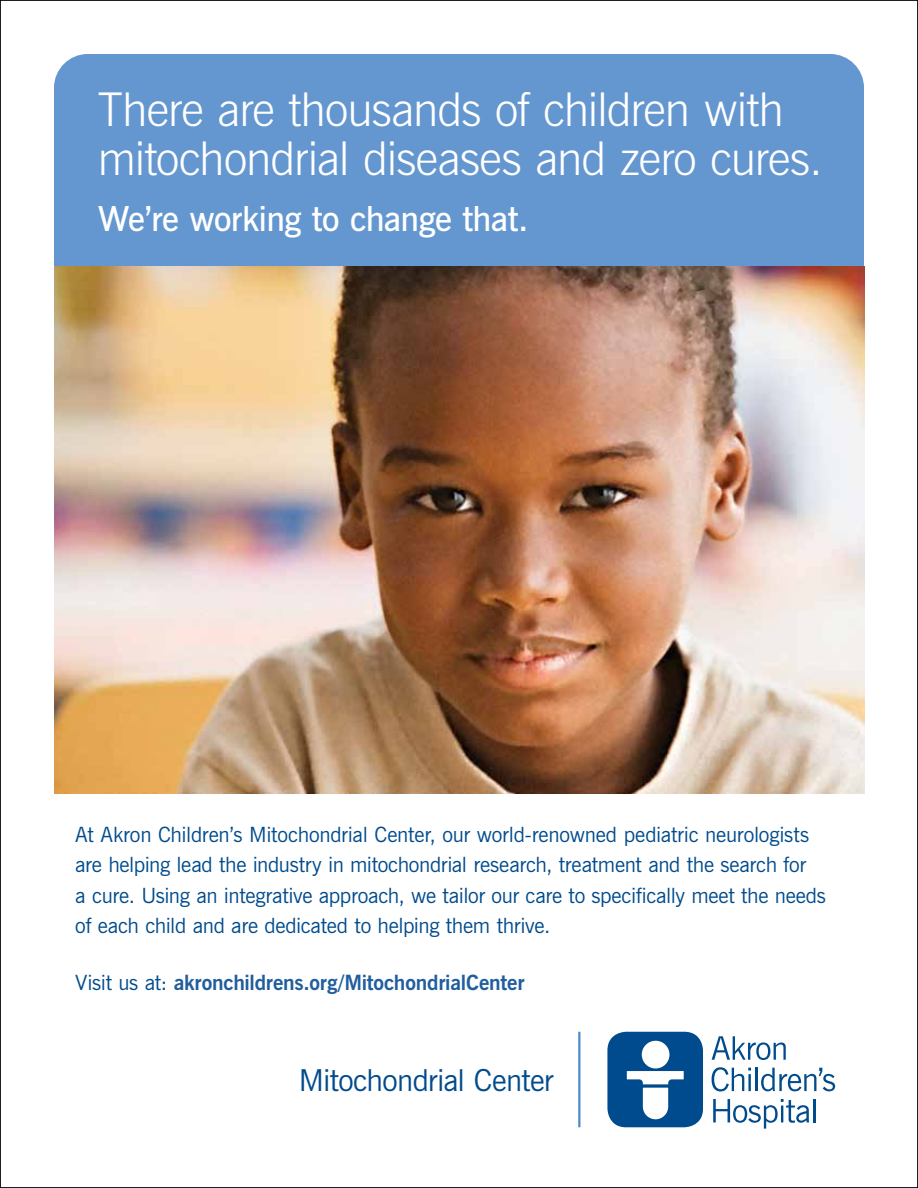
<style>
.page{position:relative;width:918px;height:1188px;background:#fff}
.page>*{position:absolute;margin:0;border:0;box-sizing:border-box;transform-origin:0 0}
.t1{font:300 46.5px/49.5px "News Gothic BT";letter-spacing:-.02em;color:#fff}
.t2{font:600 34.5px "News Gothic BT";letter-spacing:-.02em;color:#fff}
.t3{font:30.15px "News Gothic BT";letter-spacing:-.025em;color:#004b8d}
.t4{font:21px/30px "News Gothic BT";letter-spacing:-.015em;color:#004b8d}
.t5{font:700 21px "News Gothic BT";letter-spacing:-.01em;color:#215e9e}
.s1{font-weight:400;color:#004b8d}
</style>
<div class="page">
<div style="left:54px;top:54px;width:810px;height:213px;background:#6497d0"></div>
<img style="left:54px;top:267px;width:810px;height:526px">
<div style="left:607px;top:1032px;width:96px;height:95px;background:#004b8d;border-radius:19px"></div>
<div style="left:642px;top:1041px;width:27px;height:27px;background:#fff;border-radius:50%"></div>
<svg style="left:627px;top:1071px;width:57px;height:48px"></svg>
<svg style="left:712px;top:1036px;width:74px;height:24px"></svg>
<svg style="left:712px;top:1067px;width:39px;height:24px"></svg>
<hr style="left:755px;top:1068px;width:3px;height:23px;background:#004b8d">
<svg style="left:761px;top:1068px;width:74px;height:23px"></svg>
<svg style="left:713px;top:1099px;width:96px;height:30px"></svg>
<hr style="left:813px;top:1099px;width:2px;height:23px;background:#004b8d">
<hr style="left:578px;top:1032px;width:2px;height:95px;background:#468ac9">
<h1 class="t1" style="left:98px;top:84px;width:727px">There are thousands of children with mitochondrial diseases and zero cures.</h1>
<h2 class="t2" style="left:98px;top:197px;width:432px">We’re working to change that.</h2>
<p class="t4" style="left:75px;top:820px;width:752px">At Akron Children’s Mitochondrial Center, our world-renowned pediatric neurologists are helping lead the industry in mitochondrial research, treatment and the search for<br>a cure. Using an integrative approach, we tailor our care to specifically meet the needs of each child and are dedicated to helping them thrive.</p>
<p class="t5" style="left:75px;top:969px;width:451px"><span class="s1">Visit us at:</span> akronchildrens.org/MitochondrialCenter</p>
<h3 class="t3" style="left:299px;top:1062px;width:256px">Mitochondrial Center</h3>
</div>
